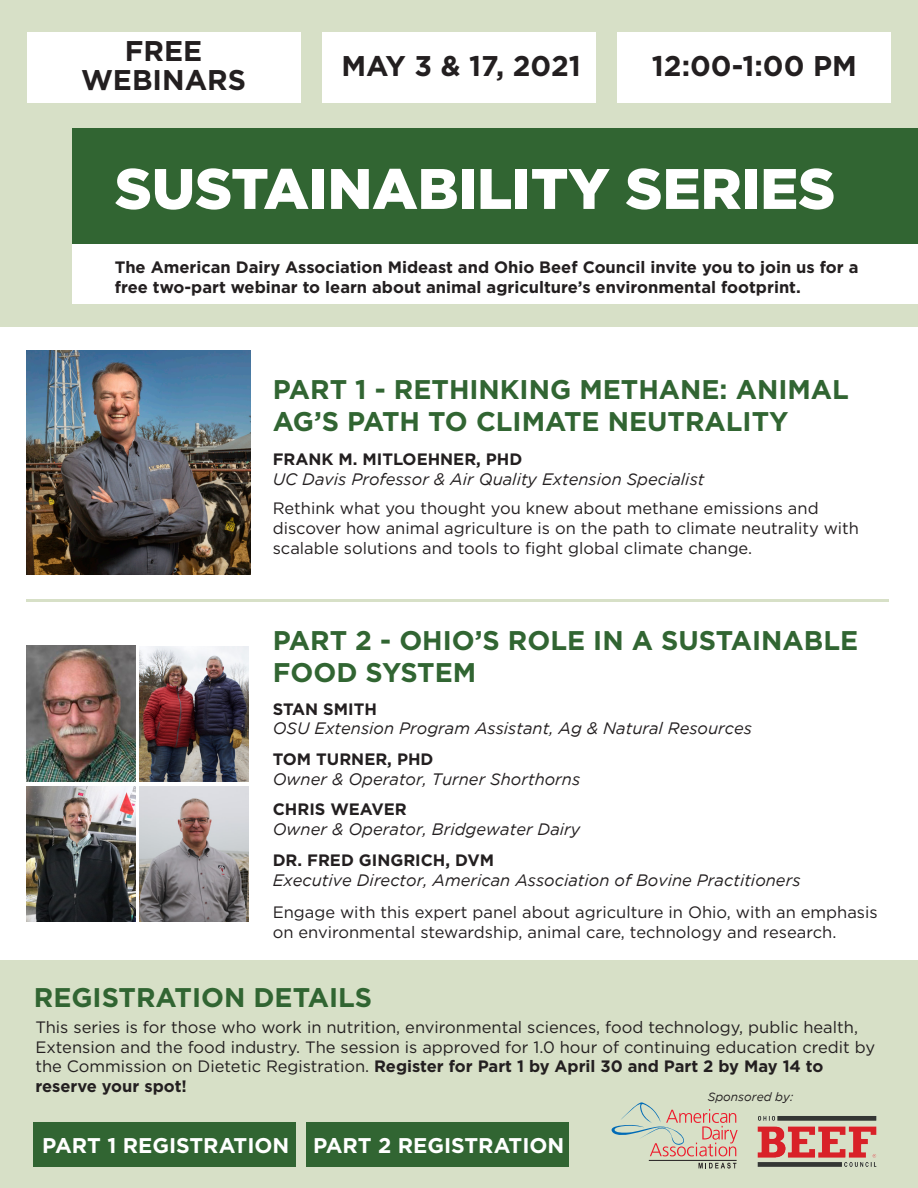
<style>
.page{position:relative;width:918px;height:1188px;background:#fff}
.page>*{position:absolute;margin:0;border:0;box-sizing:border-box;transform-origin:0 0}
.t1{font:900 57px "Gotham";color:#fff}
.t2{font:700 28.5px/28.5px "Gotham";color:#231f20;text-align:center}
.t3{font:700 27px/32.4px "Gotham";color:#316532}
.t4{font:700 21.3px "Gotham";color:#fff}
.t5{font:16.5px/19.8px "Gotham";color:#231f20}
.t6{font:700 16.5px/19.8px "Gotham";color:#231f20}
.t7{font:italic 16.5px "Gotham";color:#231f20}
.t8{font:italic 12px "Gotham";color:#231f20}
.s1{font-weight:700}
</style>
<div class="page">
<div style="left:0;top:960px;width:918px;height:228px;background:#d7e0c7"></div>
<div style="left:0;top:0;width:918px;height:326px;background:#d7e0c7"></div>
<div style="left:72px;top:128px;width:846px;height:116px;background:#316532"></div>
<div style="left:72px;top:244px;width:846px;height:59px;background:#fff"></div>
<div style="left:27px;top:32px;width:273px;height:71px;background:#fff"></div>
<div style="left:322px;top:32px;width:274px;height:71px;background:#fff"></div>
<div style="left:33px;top:1122px;width:262px;height:45px;background:#316532"></div>
<div style="left:618px;top:32px;width:273px;height:71px;background:#fff"></div>
<svg style="left:611px;top:1102px;width:127px;height:54px"></svg>
<hr style="left:649px;top:1160px;width:88px;height:1px;background:#231f20">
<svg style="left:699px;top:1163px;width:37px;height:6px"></svg>
<img style="left:757px;top:1116px;width:120px;height:51px">
<hr style="left:27px;top:599px;width:862px;height:3px;background:#d7e0c7">
<img style="left:27px;top:646px;width:108px;height:136px">
<img style="left:140px;top:646px;width:108px;height:135px">
<img style="left:140px;top:786px;width:108px;height:135px">
<img style="left:27px;top:786px;width:108px;height:135px">
<img style="left:26px;top:350px;width:225px;height:224px">
<div style="left:307px;top:1122px;width:262px;height:45px;background:#316532"></div>
<h2 class="t2" style="left:81px;top:37px;width:167px">FREE<br>WEBINARS</h2>
<h2 class="t2" style="left:342px;top:51px;width:241px">MAY 3 &amp; 17, 2021</h2>
<h2 class="t2" style="left:652px;top:51px;width:206px">12:00-1:00 PM</h2>
<h1 class="t1" style="left:115px;top:149px;width:722px">SUSTAINABILITY SERIES</h1>
<p class="t6" style="left:115px;top:257px;width:745px">The American Dairy Association Mideast and Ohio Beef Council invite you to join us for a free two-part webinar to learn about animal agriculture’s environmental footprint.</p>
<h3 class="t3" style="left:273px;top:373px;width:578px">PART 1 - RETHINKING METHANE: ANIMAL<br>AG’S PATH TO CLIMATE NEUTRALITY</h3>
<p class="t6" style="left:273px;top:450px;width:251px">FRANK M. MITLOEHNER, PHD</p>
<p class="t7" style="left:273px;top:470px;width:433px">UC Davis Professor &amp; Air Quality Extension Specialist</p>
<p class="t5" style="left:273px;top:498px;width:588px">Rethink what you thought you knew about methane emissions and discover how animal agriculture is on the path to climate neutrality with scalable solutions and tools to fight global climate change.</p>
<h3 class="t3" style="left:273px;top:624px;width:587px">PART 2 - OHIO’S ROLE IN A SUSTAINABLE<br>FOOD SYSTEM</h3>
<p class="t6" style="left:273px;top:699px;width:106px">STAN SMITH</p>
<p class="t7" style="left:273px;top:720px;width:481px">OSU Extension Program Assistant, Ag &amp; Natural Resources</p>
<p class="t6" style="left:273px;top:749px;width:162px">TOM TURNER, PHD</p>
<p class="t7" style="left:273px;top:770px;width:309px">Owner &amp; Operator, Turner Shorthorns</p>
<p class="t6" style="left:273px;top:800px;width:136px">CHRIS WEAVER</p>
<p class="t7" style="left:273px;top:820px;width:309px">Owner &amp; Operator, Bridgewater Dairy</p>
<p class="t6" style="left:273px;top:850px;width:223px">DR. FRED GINGRICH, DVM</p>
<p class="t7" style="left:273px;top:871px;width:529px">Executive Director, American Association of Bovine Practitioners</p>
<p class="t5" style="left:273px;top:902px;width:607px">Engage with this expert panel about agriculture in Ohio, with an emphasis on environmental stewardship, animal care, technology and research.</p>
<h3 class="t3" style="left:34px;top:981px;width:340px">REGISTRATION DETAILS</h3>
<p class="t5" style="left:35px;top:1017px;width:841px">This series is for those who work in nutrition, environmental sciences, food technology, public health, Extension and the food industry. The session is approved for 1.0 hour of continuing education credit by the Commission on Dietetic Registration. <span class="s1">Register for Part 1 by April 30 and Part 2 by May 14 to reserve your spot!</span></p>
<p class="t8" style="left:708px;top:1090px;width:87px">Sponsored by:</p>
<p class="t4" style="left:42px;top:1131px;width:249px">PART 1 REGISTRATION</p>
<p class="t4" style="left:313px;top:1131px;width:253px">PART 2 REGISTRATION</p>
</div>
